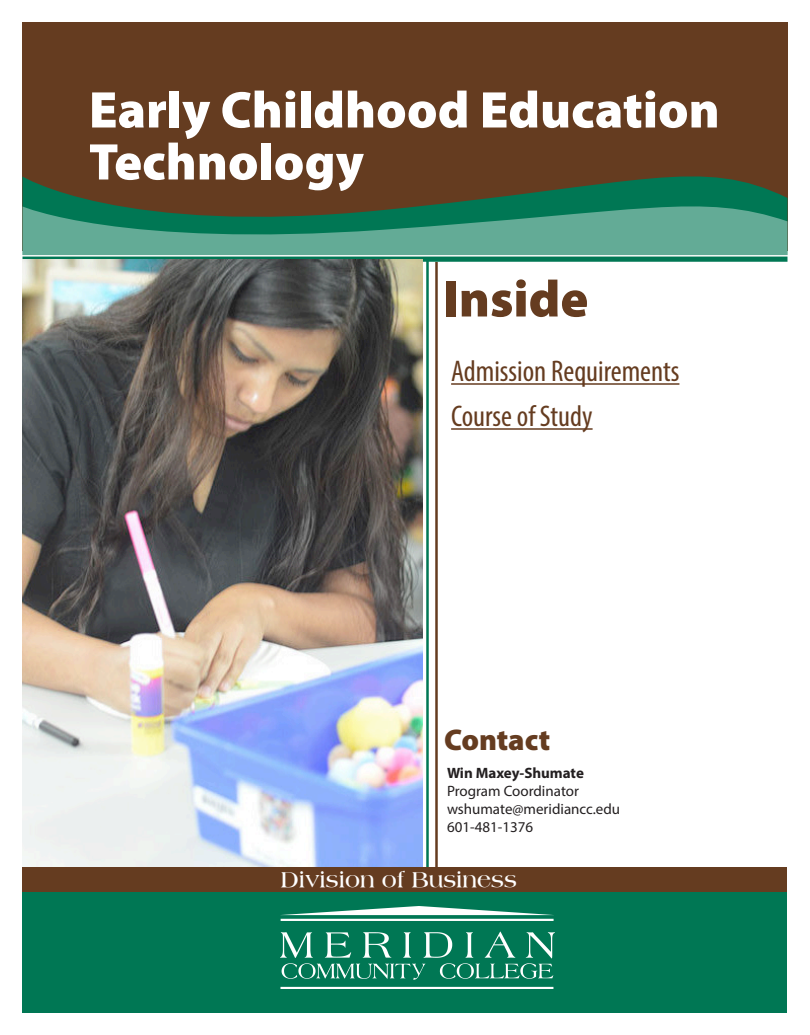
<style>
.page{position:relative;width:810px;height:1035px;background:#fff}
.page>*{position:absolute;margin:0;border:0;box-sizing:border-box;transform-origin:0 0}
.t1{font:900 52px/52px "Myriad Pro";color:#fff}
.t2{font:900 52px "Myriad Pro";color:#653c20}
.t3{font:condensed 30px "Myriad Pro";color:#653c20}
.t4{font:900 30px "Myriad Pro";color:#653c20}
.t5{font:700 22.5px "Americana";color:#fff}
.t6{font:15px "Myriad Pro";color:#231f20}
.t7{font:700 15px "Myriad Pro";color:#231f20}
</style>
<div class="page">
<hr style="left:435px;top:262px;width:3px;height:705px;background:#653c20">
<hr style="left:426px;top:257px;width:3px;height:711px;background:#007754">
<div style="left:22px;top:867px;width:766px;height:36px;background:#653c20"></div>
<div style="left:22px;top:22px;width:766px;height:229px;background:#653c20"></div>
<svg style="left:22px;top:176px;width:766px;height:29px"></svg>
<svg style="left:22px;top:205px;width:766px;height:52px;background:#4c987f"></svg>
<div style="left:22px;top:257px;width:766px;height:5px;background:#007754"></div>
<hr style="left:451px;top:383px;width:228px;height:2px;background:#653c20">
<hr style="left:451px;top:428px;width:142px;height:2px;background:#653c20">
<div style="left:22px;top:892px;width:766px;height:120px;background:#007754"></div>
<img style="left:281px;top:906px;width:273px;height:83px">
<img style="left:22px;top:259px;width:401px;height:608px">
<p class="t1" style="left:89px;top:82px;width:632px">Early Childhood Education<br>Technology</p>
<p class="t2" style="left:443px;top:264px;width:147px">Inside</p>
<p class="t3" style="left:451px;top:353px;width:230px">Admission Requirements</p>
<p class="t3" style="left:451px;top:398px;width:143px">Course of Study</p>
<p class="t4" style="left:444px;top:720px;width:108px">Contact</p>
<p class="t7" style="left:447px;top:763px;width:138px">Win Maxey-Shumate</p>
<p class="t6" style="left:447px;top:781px;width:134px">Program Coordinator</p>
<p class="t6" style="left:447px;top:799px;width:175px">wshumate@meridiancc.edu</p>
<p class="t6" style="left:447px;top:817px;width:88px">601-481-1376</p>
<p class="t5" style="left:281px;top:867px;width:238px">Division of Business</p>
</div>
